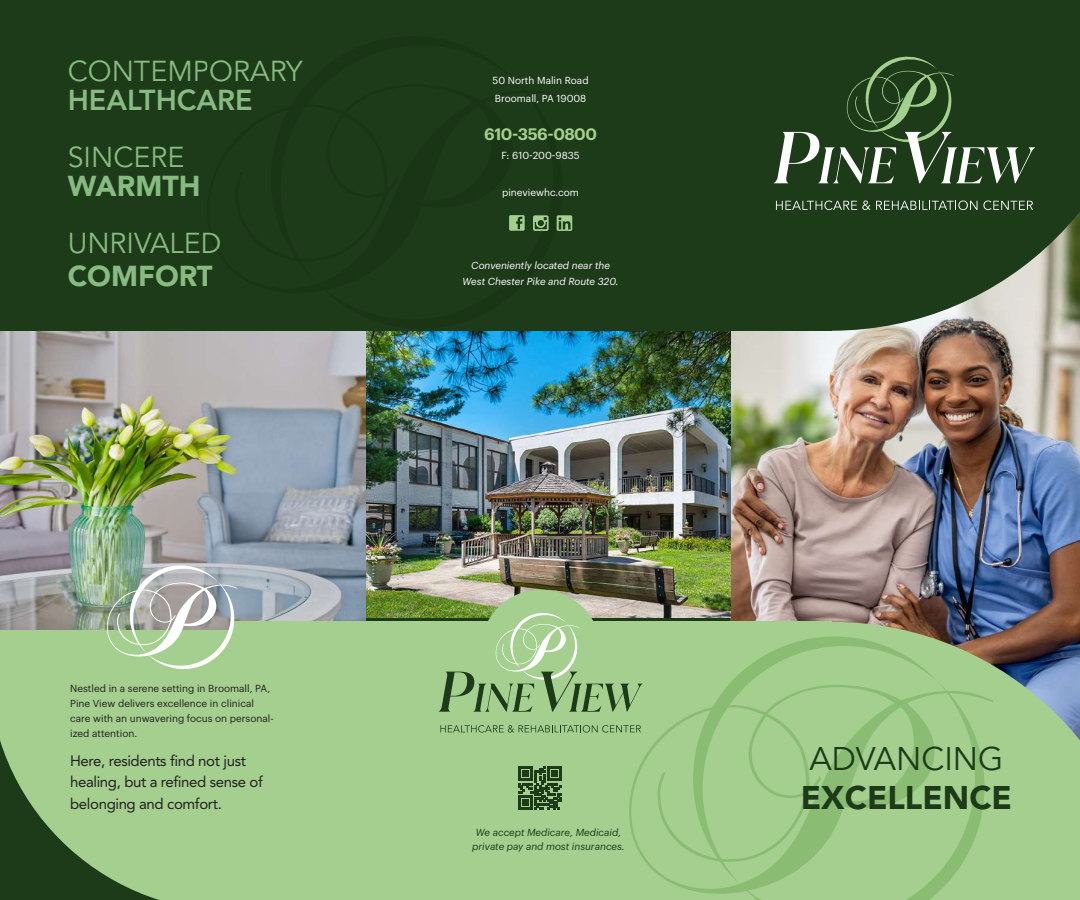
<style>
.page{position:relative;width:1080px;height:900px;background:#fff}
.page>*{position:absolute;margin:0;border:0;box-sizing:border-box;transform-origin:0 0}
.t1{font:900 32.5px "Avenir LT Std";color:#1d3a19}
.t2{font:32.5px "Avenir LT Std";color:#1d3a19}
.t3{font:28.62px "Avenir LT Std";color:#87bb81}
.t4{font:900 28.62px "Avenir LT Std";color:#87bb81}
.t5{font:800 28.62px "Avenir LT Std";color:#87bb81}
.t6{font:600 16.25px "Graphik";letter-spacing:-.03em;color:#a4cf8f}
.t7{font:15px/21.2px "Avenir LT Std";letter-spacing:-.025em;color:#231f20}
.t8{font:10px/15px "Graphik";color:#231f20}
.t9{font:10px/18.8px "Graphik";color:#fff}
.t10{font:italic 10px/13.8px "Graphik";color:#1d3a19;text-align:center}
.t11{font:italic 10px/16.2px "Graphik";color:#fff;text-align:center}
</style>
<div class="page">
<img style="left:730px;top:331px;width:350px;height:291px">
<svg style="left:0;top:630px;width:232px;height:270px;fill:#a4cf8f"></svg>
<img style="left:365px;top:331px;width:365px;height:286px">
<img style="left:0;top:331px;width:365px;height:299px">
<div style="left:0;top:0;width:831px;height:331px;background:#1d3a19"></div>
<svg style="left:774px;top:0;width:306px;height:331px;fill:#1d3a19"></svg>
<svg style="left:832px;top:622px;width:248px;height:278px;fill:#a4cf8f"></svg>
<div style="left:232px;top:622px;width:600px;height:278px;background:#a4cf8f"></div>
<svg style="left:776px;top:201px;width:257px;height:9px"></svg>
<svg style="left:774px;top:52px;width:261px;height:131px"></svg>
<svg style="left:629px;top:723px;width:111px;height:171px"></svg>
<svg style="left:677px;top:635px;width:261px;height:249px"></svg>
<svg style="left:740px;top:682px;width:255px;height:218px;fill:#a4cf8f"></svg>
<svg style="left:519px;top:767px;width:42px;height:42px"></svg>
<div style="left:481px;top:590px;width:119px;height:119px;background:#a4cf8f;border-radius:50%"></div>
<svg style="left:440px;top:725px;width:201px;height:8px"></svg>
<svg style="left:439px;top:609px;width:204px;height:103px"></svg>
<svg style="left:533px;top:215px;width:16px;height:16px"></svg>
<svg style="left:509px;top:215px;width:16px;height:16px"></svg>
<svg style="left:557px;top:215px;width:15px;height:16px"></svg>
<img style="left:107px;top:560px;width:133px;height:115px">
<h2 class="t3" style="left:68px;top:55px;width:237px">CONTEMPORARY</h2>
<h2 class="t5" style="left:68px;top:83px;width:186px">HEALTHCARE</h2>
<h2 class="t3" style="left:68px;top:141px;width:118px">SINCERE</h2>
<h2 class="t4" style="left:68px;top:169px;width:134px">WARMTH</h2>
<h2 class="t3" style="left:68px;top:227px;width:156px">UNRIVALED</h2>
<h2 class="t4" style="left:68px;top:259px;width:147px">COMFORT</h2>
<p class="t8" style="left:70px;top:681px;width:205px">Nestled in a serene setting in Broomall, PA, Pine View delivers excellence in clinical care with an unwavering focus on personal&shy;ized attention.</p>
<h3 class="t7" style="left:70px;top:750px;width:194px">Here, residents find not just healing, but a refined sense of belonging and comfort.</h3>
<p class="t9" style="left:493px;top:70px;width:98px">50 North Malin Road<br>Broomall, PA 19008</p>
<h3 class="t6" style="left:484px;top:122px;width:114px">610-356-0800</h3>
<p class="t9" style="left:502px;top:145px;width:80px">F: 610-200-9835</p>
<p class="t9" style="left:502px;top:182px;width:78px">pineviewhc.com</p>
<p class="t11" style="left:463px;top:256px;width:158px">Conveniently located near the<br>West Chester Pike and Route 320.</p>
<p class="t10" style="left:472px;top:825px;width:154px">We accept Medicare, Medicaid, private pay and most insurances.</p>
<h1 class="t2" style="left:809px;top:740px;width:196px">ADVANCING</h1>
<h1 class="t1" style="left:801px;top:778px;width:213px">EXCELLENCE</h1>
</div>
